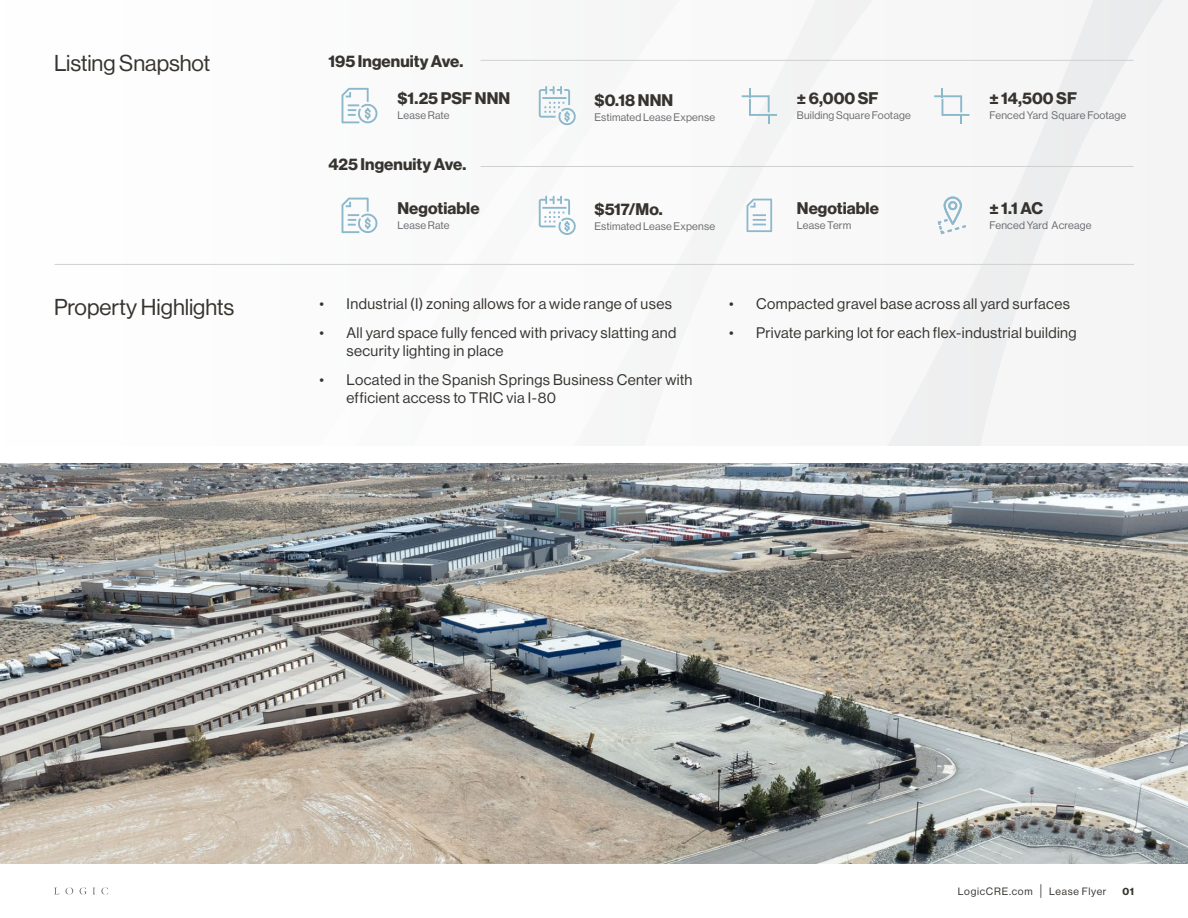
<style>
.page{position:relative;width:1188px;height:918px;background:#fff}
.page>*{position:absolute;margin:0;border:0;box-sizing:border-box;transform-origin:0 0}
.t1{font:22.5px "N Haas Grotesk DS Pro 55 Rg";letter-spacing:-.005em;color:#373430}
.t2{font:16.5px "N Haas Grotesk DS Pro 75 Bd";letter-spacing:.005em;color:#373430}
.t3{font:15px/18px "N Haas Grotesk DS Pro 55 Rg";letter-spacing:.025em;color:#373430}
.t4{font:10.8px "N Haas Grotesk DS Pro 55 Rg";letter-spacing:.015em;color:#6b6c70}
.t5{font:10.35px "N Haas Grotesk DS Pro 55 Rg";letter-spacing:.07em;color:#373430}
.t6{font:10.35px "N Haas Grotesk DS Pro 75 Bd";color:#373430}
.s1{font-size:15.6px}
</style>
<div class="page">
<svg style="left:54px;top:887px;width:19px;height:8px"></svg>
<svg style="left:80px;top:887px;width:7px;height:8px"></svg>
<svg style="left:93px;top:888px;width:2px;height:6px"></svg>
<svg style="left:101px;top:887px;width:7px;height:8px"></svg>
<svg style="left:958px;top:0;width:230px;height:446px;fill:#f5f5f5"></svg>
<svg style="left:341px;top:0;width:617px;height:446px"></svg>
<svg style="left:54px;top:109px;width:528px;height:337px"></svg>
<img style="left:0;top:463px;width:1188px;height:401px">
<hr style="left:55px;top:264px;width:1079px;height:1px;background:#ced1d3">
<svg style="left:342px;top:198px;width:37px;height:35px"></svg>
<svg style="left:539px;top:196px;width:38px;height:39px"></svg>
<svg style="left:747px;top:199px;width:25px;height:33px"></svg>
<svg style="left:938px;top:197px;width:28px;height:37px"></svg>
<svg style="left:342px;top:88px;width:37px;height:35px"></svg>
<svg style="left:539px;top:86px;width:38px;height:39px"></svg>
<svg style="left:742px;top:88px;width:35px;height:35px"></svg>
<svg style="left:934px;top:88px;width:36px;height:35px"></svg>
<hr style="left:481px;top:166px;width:652px;height:1px;background:#ced1d3">
<hr style="left:481px;top:60px;width:652px;height:1px;background:#ced1d3">
<h1 class="t1" style="left:54px;top:51px;width:158px">Listing Snapshot</h1>
<h1 class="t1" style="left:54px;top:294px;width:182px">Property Highlights</h1>
<p class="t2" style="left:328px;top:51px;width:136px">195 Ingenuity Ave.</p>
<p class="t2" style="left:397px;top:89px;width:114px">$1.25 PSF NNN</p>
<p class="t4" style="left:397px;top:110px;width:54px">Lease Rate</p>
<p class="t2" style="left:328px;top:155px;width:139px">425 Ingenuity Ave.</p>
<p class="t2" style="left:397px;top:199px;width:84px">Negotiable</p>
<p class="t4" style="left:397px;top:219px;width:54px">Lease Rate</p>
<p class="t2" style="left:594px;top:90px;width:80px">$0.18 NNN</p>
<p class="t4" style="left:594px;top:111px;width:122px">Estimated Lease Expense</p>
<p class="t2" style="left:594px;top:200px;width:70px">$517/Mo.</p>
<p class="t4" style="left:594px;top:220px;width:122px">Estimated Lease Expense</p>
<p class="t2" style="left:797px;top:89px;width:83px">± 6,000 SF</p>
<p class="t4" style="left:797px;top:110px;width:115px">Building Square Footage</p>
<p class="t2" style="left:797px;top:199px;width:84px">Negotiable</p>
<p class="t4" style="left:797px;top:219px;width:56px">Lease Term</p>
<p class="t2" style="left:989px;top:89px;width:89px">± 14,500 SF</p>
<p class="t4" style="left:989px;top:110px;width:138px">Fenced Yard Square Footage</p>
<p class="t2" style="left:989px;top:199px;width:55px">± 1.1 AC</p>
<p class="t4" style="left:989px;top:219px;width:104px">Fenced Yard Acreage</p>
<p class="t3" style="left:320px;top:295px;width:354px">• Industrial (I) zoning allows for a wide range of uses</p>
<p class="t3" style="left:346px;top:324px;width:332px;text-indent:-27px">• All yard space fully fenced with privacy slatting and security lighting in place</p>
<p class="t3" style="left:346px;top:371px;width:348px;text-indent:-27px">• Located in the Spanish Springs Business Center with efficient access to TRIC via I-80</p>
<p class="t3" style="left:729px;top:295px;width:342px">• Compacted gravel base across all yard surfaces</p>
<p class="t3" style="left:729px;top:324px;width:349px">• Private parking lot for each flex-industrial building</p>
<p class="t5" style="left:958px;top:885px;width:150px">LogicCRE.com <span class="s1">|</span> Lease Flyer</p>
<p class="t6" style="left:1122px;top:885px;width:13px">01</p>
</div>
